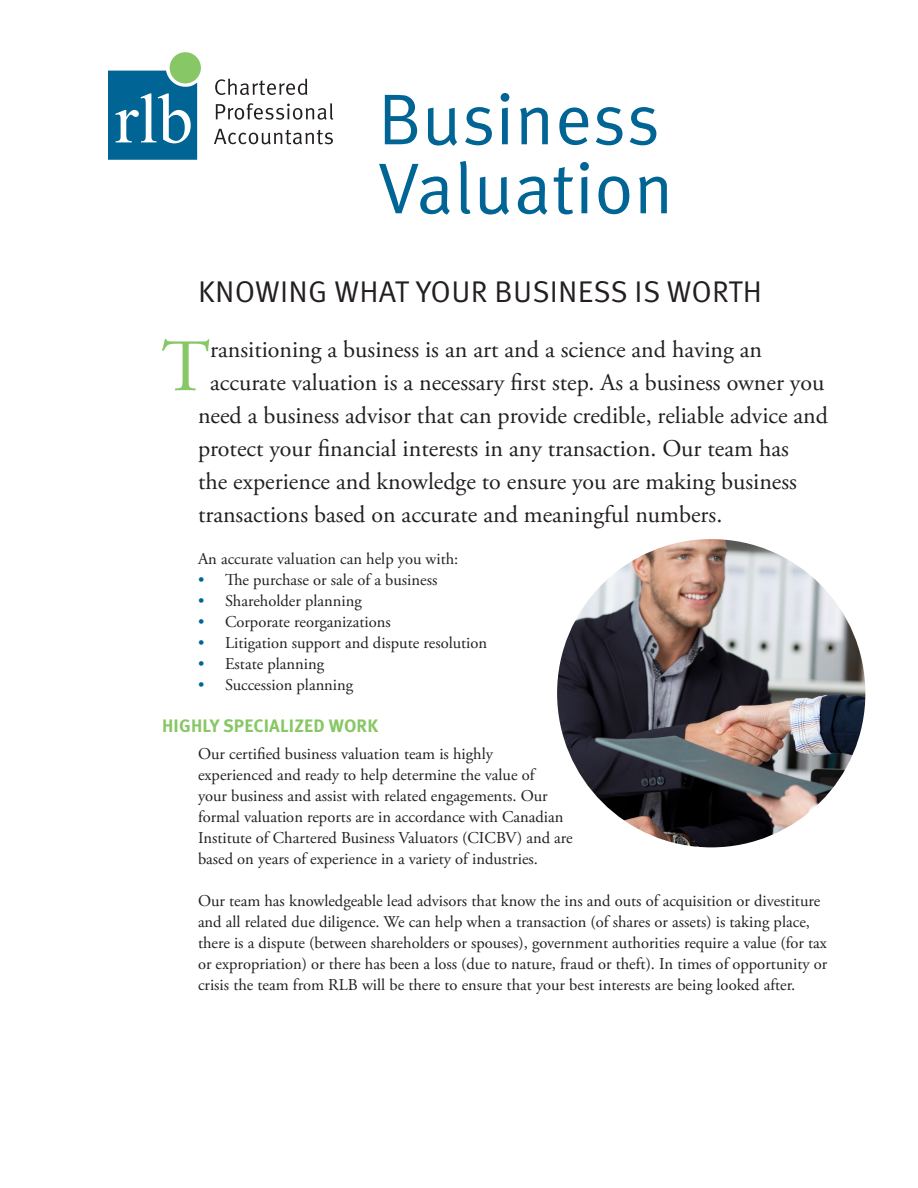
<style>
.page{position:relative;width:918px;height:1188px;background:#fff}
.page>*{position:absolute;margin:0;border:0;box-sizing:border-box;transform-origin:0 0}
.copy5_lead_dc{font:73.8px "Adobe Garamond Pro";color:#87c765}
.head1b_new_main{font:72px/69px "Meta OT Norm";color:#006494}
.head4_deck{font:30px "Meta OT Norm";letter-spacing:.01em;color:#231f20}
.copy5_lead_dc-2{font:24px "Adobe Garamond Pro";color:#231f20}
.head2{font:700 18px "Meta OT";letter-spacing:.01em;color:#87c765}
.copy2_indent{font:16.5px/21px "Adobe Garamond Pro";color:#231f20}
.s1{color:#006494}
</style>
<div class="page">
<img style="left:557px;top:539px;width:308px;height:308px;border-radius:154px">
<svg style="left:108px;top:70px;width:89px;height:90px;background:#2b7ea5"></svg>
<div style="left:170px;top:52px;width:31px;height:31px;background:#87c765;border-radius:50%"></div>
<svg style="left:214px;top:129px;width:119px;height:15px"></svg>
<svg style="left:216px;top:103px;width:117px;height:17px"></svg>
<svg style="left:215px;top:79px;width:92px;height:16px"></svg>
<p class="head1b_new_main" style="left:378px;top:86px;width:297px">Business<br>Valuation</p>
<p class="head4_deck" style="left:198px;top:273px;width:565px">KNOWING WHAT YOUR BUSINESS IS WORTH</p>
<p class="copy5_lead_dc" style="left:161px;top:322px;width:50px">T</p>
<p class="copy5_lead_dc-2" style="left:210px;top:335px;width:554px">ransitioning a business is an art and a science and having an</p>
<p class="copy5_lead_dc-2" style="left:210px;top:368px;width:616px">accurate valuation is a necessary first step. As a business owner you</p>
<p class="copy5_lead_dc-2" style="left:198px;top:401px;width:632px">need a business advisor that can provide credible, reliable advice and</p>
<p class="copy5_lead_dc-2" style="left:198px;top:434px;width:592px">protect your financial interests in any transaction. Our team has</p>
<p class="copy5_lead_dc-2" style="left:198px;top:467px;width:600px">the experience and knowledge to ensure you are making business</p>
<p class="copy5_lead_dc-2" style="left:198px;top:500px;width:526px">transactions based on accurate and meaningful numbers.</p>
<p class="copy2_indent" style="left:198px;top:549px;width:262px">An accurate valuation can help you with:</p>
<p class="copy2_indent" style="left:198px;top:570px;width:241px"><span class="s1">•</span> The purchase or sale of a business</p>
<p class="copy2_indent" style="left:198px;top:591px;width:165px"><span class="s1">•</span> Shareholder planning</p>
<p class="copy2_indent" style="left:198px;top:612px;width:194px"><span class="s1">•</span> Corporate reorganizations</p>
<p class="copy2_indent" style="left:198px;top:633px;width:291px"><span class="s1">•</span> Litigation support and dispute resolution</p>
<p class="copy2_indent" style="left:198px;top:654px;width:128px"><span class="s1">•</span> Estate planning</p>
<p class="copy2_indent" style="left:198px;top:675px;width:157px"><span class="s1">•</span> Succession planning</p>
<p class="head2" style="left:162px;top:714px;width:218px">HIGHLY SPECIALIZED WORK</p>
<p class="copy2_indent" style="left:198px;top:744px;width:376px">Our certified business valuation team is highly<br>experienced and ready to help determine the value of<br>your business and assist with related engagements. Our formal valuation reports are in accordance with Canadian Institute of Chartered Business Valuators (CICBV) and are based on years of experience in a variety of industries.</p>
<p class="copy2_indent" style="left:198px;top:891px;width:631px">Our team has knowledgeable lead advisors that know the ins and outs of acquisition or divestiture and all related due diligence. We can help when a transaction (of shares or assets) is taking place, there is a dispute (between shareholders or spouses), government authorities require a value (for tax or expropriation) or there has been a loss (due to nature, fraud or theft). In times of opportunity or crisis the team from RLB will be there to ensure that your best interests are being looked after.</p>
</div>
